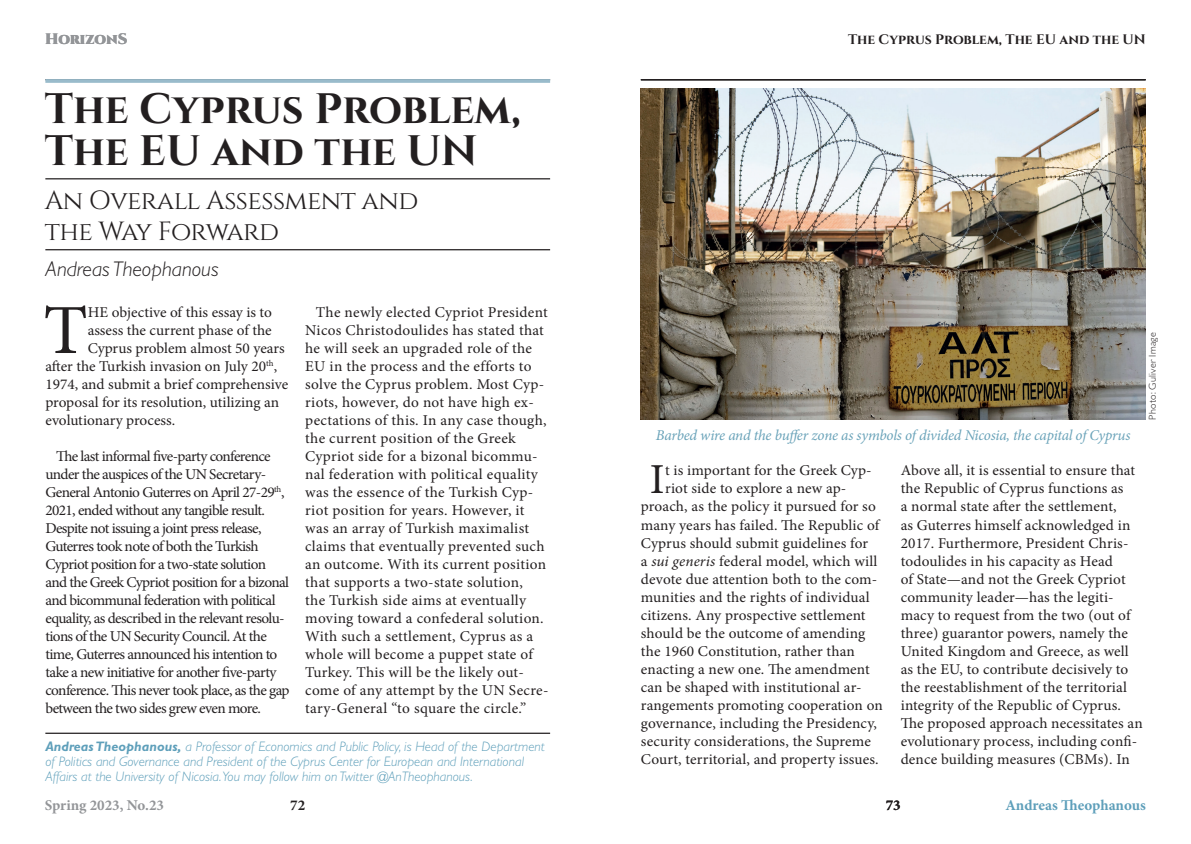
<style>
.page{position:relative;width:1191px;height:844px;background:#fff}
.page>*{position:absolute;margin:0;border:0;box-sizing:border-box;transform-origin:0 0}
.t1{font:70.38px "Minion Pro";color:#231f20}
.t2{font:42.75px "Minion Pro";color:#231f20}
.t3{font:700 42.5px/42.5px "Cinzel";color:#231f20}
.t4{font:26.25px/31.5px "Cinzel";letter-spacing:-.02em;color:#231f20}
.t5{font:italic 300 21.25px "GR Gill Sans";color:#231f20}
.t6{font:15px/18px "Minion Pro";letter-spacing:.005em;color:#231f20}
.t7{font:15px/18px "Minion Pro";letter-spacing:-.04em;color:#231f20}
.t8{font:italic 15px "Minion Pro";letter-spacing:-.02em;color:#6aa3b9}
.t9{font:700 15px "Minion Pro";color:#5e9fba}
.t10{font:700 15px "Minion Pro";color:#939598}
.t11{font:900 15px "Cinzel";color:#939598}
.t12{font:700 15px "Minion Pro";color:#231f20}
.t13{font:italic 300 13.75px/15px "GR Gill Sans";color:#5e9fba}
.t14{font:700 13.75px "Cinzel";color:#231f20}
.t15{font:300 10px "GR Gill Sans";letter-spacing:.03em;color:#231f20}
.s1{font-weight:700}
.s2{font-style:italic}
</style>
<div class="page">
<svg style="left:45px;top:79px;width:505px;height:4px;background:#9bbbca"></svg>
<hr style="left:45px;top:178px;width:505px;height:1px;background:#231f20">
<hr style="left:45px;top:249px;width:505px;height:1px;background:#231f20">
<hr style="left:45px;top:732px;width:505px;height:1px;background:#231f20">
<img style="left:641px;top:89px;width:504px;height:330px">
<hr style="left:641px;top:79px;width:504px;height:1px;background:#231f20">
<p class="t11" style="left:45px;top:30px;width:84px">HorizonS</p>
<h3 class="t3" style="left:45px;top:89px;width:478px">The Cyprus Problem,<br>The EU and the UN</h3>
<h3 class="t4" style="left:45px;top:185px;width:375px">An Overall Assessment and the Way Forward</h3>
<h3 class="t5" style="left:45px;top:256px;width:174px">Andreas Theophanous</h3>
<h1 class="t1" style="left:43px;top:283px;width:46px">T</h1>
<p class="t6" style="left:88px;top:303px;width:186px">HE objective of this essay is to</p>
<p class="t6" style="left:305px;top:303px;width:245px;text-indent:11px">The newly elected Cypriot President Nicos Christodoulides has stated that he will seek an upgraded role of the EU in the process and the efforts to solve the Cyprus problem. Most Cyp&shy;riots, however, do not have high ex&shy;pectations of this. In any case though, the current position of the Greek Cypriot side for a bizonal bicommu&shy;nal federation with political equality was the essence of the Turkish Cyp&shy;riot position for years. However, it was an array of Turkish maximalist claims that eventually prevented such an outcome. With its current position that supports a two-state solution,<br>the Turkish side aims at eventually moving toward a confederal solution.<br>With such a settlement, Cyprus as a whole will become a puppet state of Turkey. This will be the likely out&shy;come of any attempt by the UN Secre&shy;tary-General “to square the circle.”</p>
<p class="t13" style="left:45px;top:738px;width:501px"><span class="s1">Andreas Theophanous,</span> a Professor of Economics and Public Policy, is Head of the Department of Politics and Governance and President of the Cyprus Center for European and International<br>Affairs at the University of Nicosia.You may follow him on Twitter @AnTheophanous.</p>
<p class="t6" style="left:88px;top:321px;width:185px">assess the current phase of the</p>
<p class="t6" style="left:88px;top:339px;width:198px">Cyprus problem almost 50 years</p>
<p class="t6" style="left:45px;top:357px;width:233px">after the Turkish invasion on July 20<sup>th</sup>,</p>
<p class="t6" style="left:45px;top:375px;width:244px">1974, and submit a brief comprehensive</p>
<p class="t6" style="left:45px;top:393px;width:235px">proposal for its resolution, utilizing an</p>
<p class="t6" style="left:45px;top:411px;width:131px">evolutionary process.</p>
<p class="t7" style="left:45px;top:447px;width:246px;text-indent:11px">The last informal five-party conference under the auspices of the UN Secretary-General Antonio Guterres on April 27-29<sup>th</sup>, 2021, ended without any tangible result.<br>Despite not issuing a joint press release, Guterres took note of both the Turkish Cypriot position for a two-state solution and the Greek Cypriot position for a bizonal and bicommunal federation with political equality, as described in the relevant resolu&shy;tions of the UN Security Council. At the time, Guterres announced his intention to take a new initiative for another five-party conference. This never took place, as the gap between the two sides grew even more.</p>
<p class="t14" style="left:848px;top:31px;width:299px">The Cyprus Problem, The EU and the UN</p>
<p class="t8" style="left:656px;top:425px;width:476px">Barbed wire and the buffer zone as symbols of divided Nicosia, the capital of Cyprus</p>
<p class="t15" style="left:1147px;top:419px;width:89px;rotate:-90deg">Photo: Guliver Image</p>
<h2 class="t2" style="left:650px;top:451px;width:16px">I</h2>
<p class="t6" style="left:665px;top:461px;width:208px">t is important for the Greek Cyp-</p>
<p class="t6" style="left:665px;top:479px;width:183px">riot side to explore a new ap-</p>
<p class="t6" style="left:641px;top:497px;width:236px">proach, as the policy it pursued for so</p>
<p class="t6" style="left:641px;top:515px;width:240px">many years has failed. The Republic of</p>
<p class="t6" style="left:641px;top:533px;width:229px">Cyprus should submit guidelines for</p>
<p class="t6" style="left:641px;top:551px;width:238px">a <span class="s2">sui generis</span> federal model, which will</p>
<p class="t6" style="left:641px;top:569px;width:238px">devote due attention both to the com-</p>
<p class="t6" style="left:641px;top:587px;width:230px">munities and the rights of individual</p>
<p class="t6" style="left:641px;top:605px;width:226px">citizens. Any prospective settlement</p>
<p class="t6" style="left:641px;top:623px;width:226px">should be the outcome of amending</p>
<p class="t6" style="left:641px;top:641px;width:215px">the 1960 Constitution, rather than</p>
<p class="t6" style="left:641px;top:659px;width:230px">enacting a new one. The amendment</p>
<p class="t6" style="left:641px;top:677px;width:222px">can be shaped with institutional ar-</p>
<p class="t6" style="left:641px;top:695px;width:243px">rangements promoting cooperation on</p>
<p class="t6" style="left:641px;top:713px;width:238px">governance, including the Presidency,</p>
<p class="t6" style="left:641px;top:731px;width:231px">security considerations, the Supreme</p>
<p class="t6" style="left:641px;top:749px;width:239px">Court, territorial, and property issues.</p>
<p class="t6" style="left:900px;top:461px;width:243px">Above all, it is essential to ensure that the Republic of Cyprus functions as<br>a normal state after the settlement,<br>as Guterres himself acknowledged in 2017. Furthermore, President Chris&shy;todoulides in his capacity as Head<br>of State—and not the Greek Cypriot community leader—has the legiti&shy;macy to request from the two (out of three) guarantor powers, namely the United Kingdom and Greece, as well as the EU, to contribute decisively to the reestablishment of the territorial integrity of the Republic of Cyprus.<br>The proposed approach necessitates an evolutionary process, including confi&shy;dence building measures (CBMs). In</p>
<p class="t10" style="left:45px;top:794px;width:121px">Spring 2023, No.23</p>
<p class="t12" style="left:885px;top:794px;width:16px">73</p>
<p class="t12" style="left:290px;top:793px;width:16px">72</p>
<p class="t9" style="left:1005px;top:794px;width:142px">Andreas Theophanous</p>
</div>
